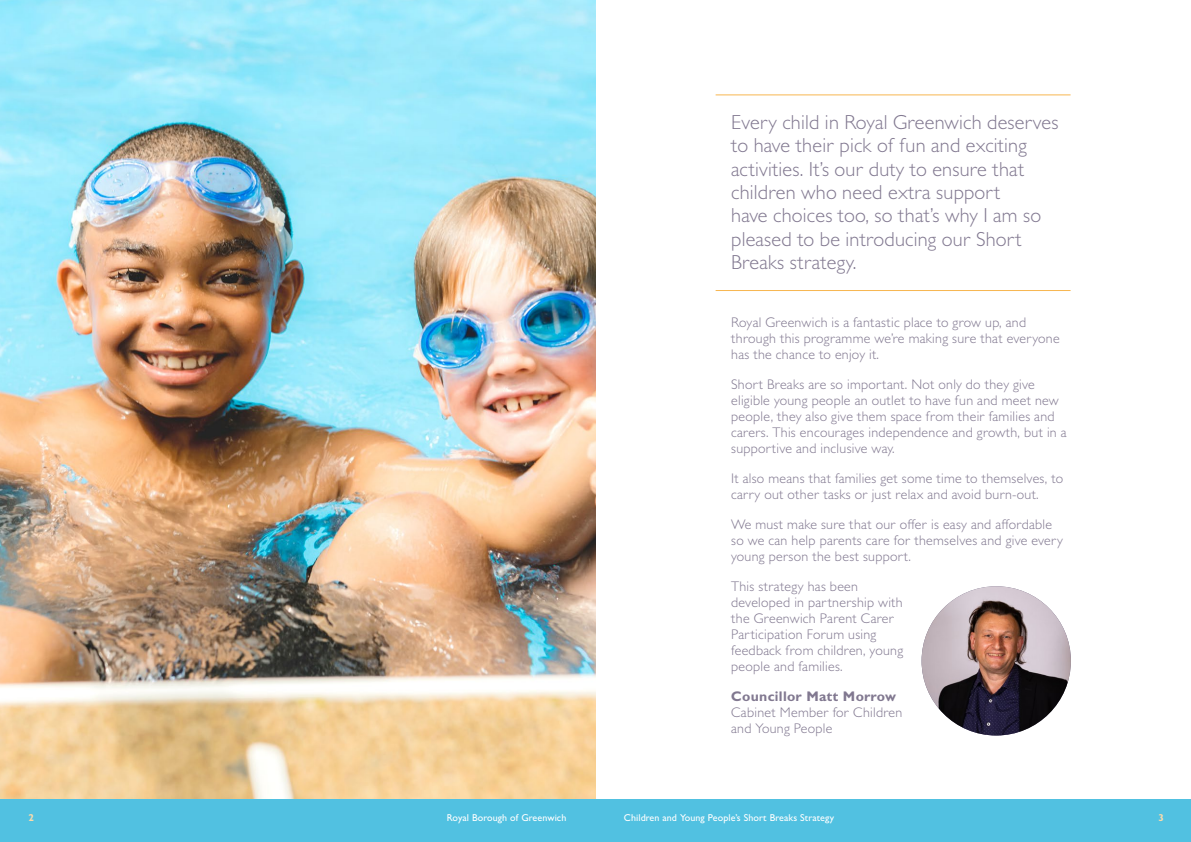
<style>
.page{position:relative;width:1191px;height:842px;background:#fff}
.page>*{position:absolute;margin:0;border:0;box-sizing:border-box;transform-origin:0 0}
.t1{font:300 20.4px/23.3px "Gill Sans MT Std";letter-spacing:.01em;color:#817890}
.t2{font:300 14px/16px "Gill Sans MT Std";letter-spacing:.02em;color:#817890}
.t3{font:700 14px "Gill Sans MT Std";letter-spacing:.02em;color:#817890}
.t4{font:500 10px "Gill Sans MT Std";letter-spacing:.01em;color:#fff}
.t5{font:700 10px "Gill Sans MT Std";color:#fbdbab}
</style>
<div class="page">
<img style="left:0;top:0;width:595px;height:799px">
<div style="left:0;top:799px;width:1191px;height:43px;background:#51c1e1"></div>
<hr style="left:715px;top:290px;width:355px;height:1px;background:#f7b651">
<hr style="left:715px;top:94px;width:355px;height:1px;background:#f7b651">
<img style="left:921px;top:586px;width:149px;height:149px;border-radius:75px">
<p class="t1" style="left:731px;top:110px;width:329px">Every child in Royal Greenwich deserves to have their pick of fun and exciting activities. It’s our duty to ensure that children who need extra support<br>have choices too, so that’s why I am so pleased to be introducing our Short Breaks strategy.</p>
<p class="t2" style="left:731px;top:314px;width:330px">Royal Greenwich is a fantastic place to grow up, and through this programme we’re making sure that everyone has the chance to enjoy it.</p>
<p class="t2" style="left:731px;top:376px;width:337px">Short Breaks are so important. Not only do they give eligible young people an outlet to have fun and meet new people, they also give them space from their families and carers. This encourages independence and growth, but in a supportive and inclusive way.</p>
<p class="t2" style="left:731px;top:470px;width:333px">It also means that families get some time to themselves, to carry out other tasks or just relax and avoid burn-out.</p>
<p class="t2" style="left:731px;top:516px;width:333px">We must make sure that our offer is easy and affordable so we can help parents care for themselves and give every young person the best support.</p>
<p class="t2" style="left:731px;top:578px;width:173px">This strategy has been developed in partnership with the Greenwich Parent Carer<br>Participation Forum using feedback from children, young people and families.</p>
<p class="t3" style="left:731px;top:688px;width:166px">Councillor Matt Morrow</p>
<p class="t2" style="left:731px;top:704px;width:173px">Cabinet Member for Children and Young People</p>
<p class="t5" style="left:28px;top:812px;width:7px">2</p>
<p class="t4" style="left:447px;top:812px;width:121px">Royal Borough of Greenwich</p>
<p class="t4" style="left:624px;top:812px;width:212px">Children and Young People’s Short Breaks Strategy</p>
<p class="t5" style="left:1158px;top:812px;width:7px">3</p>
</div>
